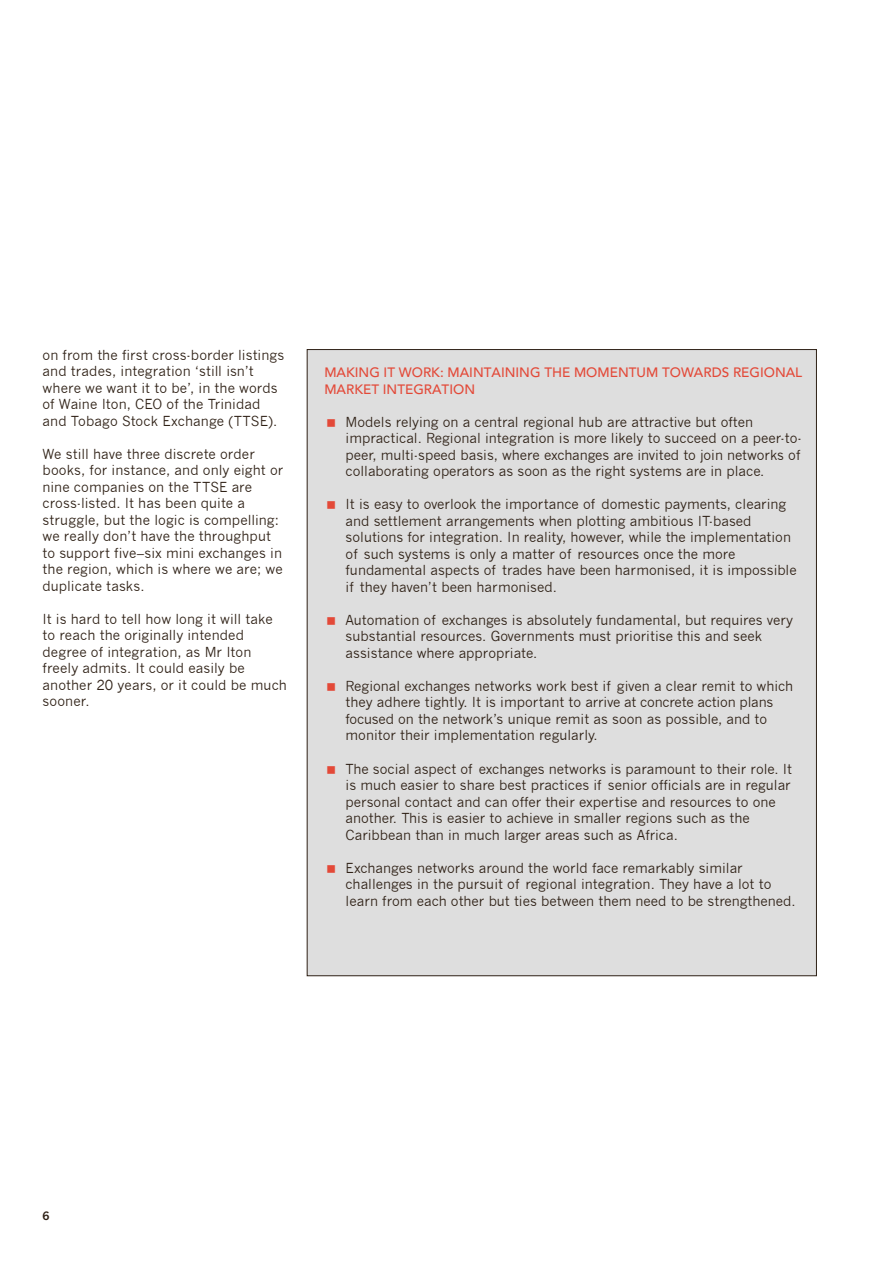
<style>
.page{position:relative;width:893px;height:1263px;background:#fff}
.page>*{position:absolute;margin:0;border:0;box-sizing:border-box;transform-origin:0 0}
.body_text{font:13.5px/16.5px "News Gothic";color:#2f2116}
.Heading_L2{font:500 13.5px/16.5px "Avenir";color:#e34938}
.t1{font:700 11.25px "News Gothic";color:#2f2116}
</style>
<div class="page">
<div style="left:307px;top:350px;width:509px;height:626px;background:#dedede"></div>
<p class="body_text" style="left:43px;top:346px;width:243px">on from the first cross-border listings and trades, integration ‘still isn’t where we want it to be’, in the words of Waine Iton, CEO of the Trinidad and Tobago Stock Exchange (TTSE).</p>
<p class="body_text" style="left:43px;top:445px;width:242px">We still have three discrete order books, for instance, and only eight or nine companies on the TTSE are cross-listed. It has been quite a struggle, but the logic is compelling: we really don’t have the throughput to support five–six mini exchanges in the region, which is where we are; we duplicate tasks.</p>
<p class="body_text" style="left:43px;top:611px;width:246px">It is hard to tell how long it will take to reach the originally intended degree of integration, as Mr Iton freely admits. It could easily be another 20 years, or it could be much sooner.</p>
<p class="Heading_L2" style="left:324px;top:364px;width:479px">MAKING IT WORK: MAINTAINING THE MOMENTUM TOWARDS REGIONAL<br>MARKET INTEGRATION</p>
<p class="body_text" style="left:346px;top:414px;width:458px">Models relying on a central regional hub are attractive but often impractical. Regional integration is more likely to succeed on a peer-to&shy;peer, multi-speed basis, where exchanges are invited to join networks of collaborating operators as soon as the right systems are in place.</p>
<p class="body_text" style="left:346px;top:496px;width:453px">It is easy to overlook the importance of domestic payments, clearing and settlement arrangements when plotting ambitious IT-based solutions for integration. In reality, however, while the implementation of such systems is only a matter of resources once the more fundamental aspects of trades have been harmonised, it is impossible if they haven’t been harmonised.</p>
<p class="body_text" style="left:346px;top:612px;width:449px">Automation of exchanges is absolutely fundamental, but requires very substantial resources. Governments must prioritise this and seek assistance where appropriate.</p>
<p class="body_text" style="left:346px;top:678px;width:449px">Regional exchanges networks work best if given a clear remit to which they adhere tightly. It is important to arrive at concrete action plans focused on the network’s unique remit as soon as possible, and to monitor their implementation regularly.</p>
<p class="body_text" style="left:346px;top:760px;width:448px">The social aspect of exchanges networks is paramount to their role. It is much easier to share best practices if senior officials are in regular personal contact and can offer their expertise and resources to one another. This is easier to achieve in smaller regions such as the Caribbean than in much larger areas such as Africa.</p>
<p class="body_text" style="left:346px;top:859px;width:452px">Exchanges networks around the world face remarkably similar challenges in the pursuit of regional integration. They have a lot to learn from each other but ties between them need to be strengthened.</p>
<p class="t1" style="left:43px;top:1209px;width:9px">6</p>
</div>
